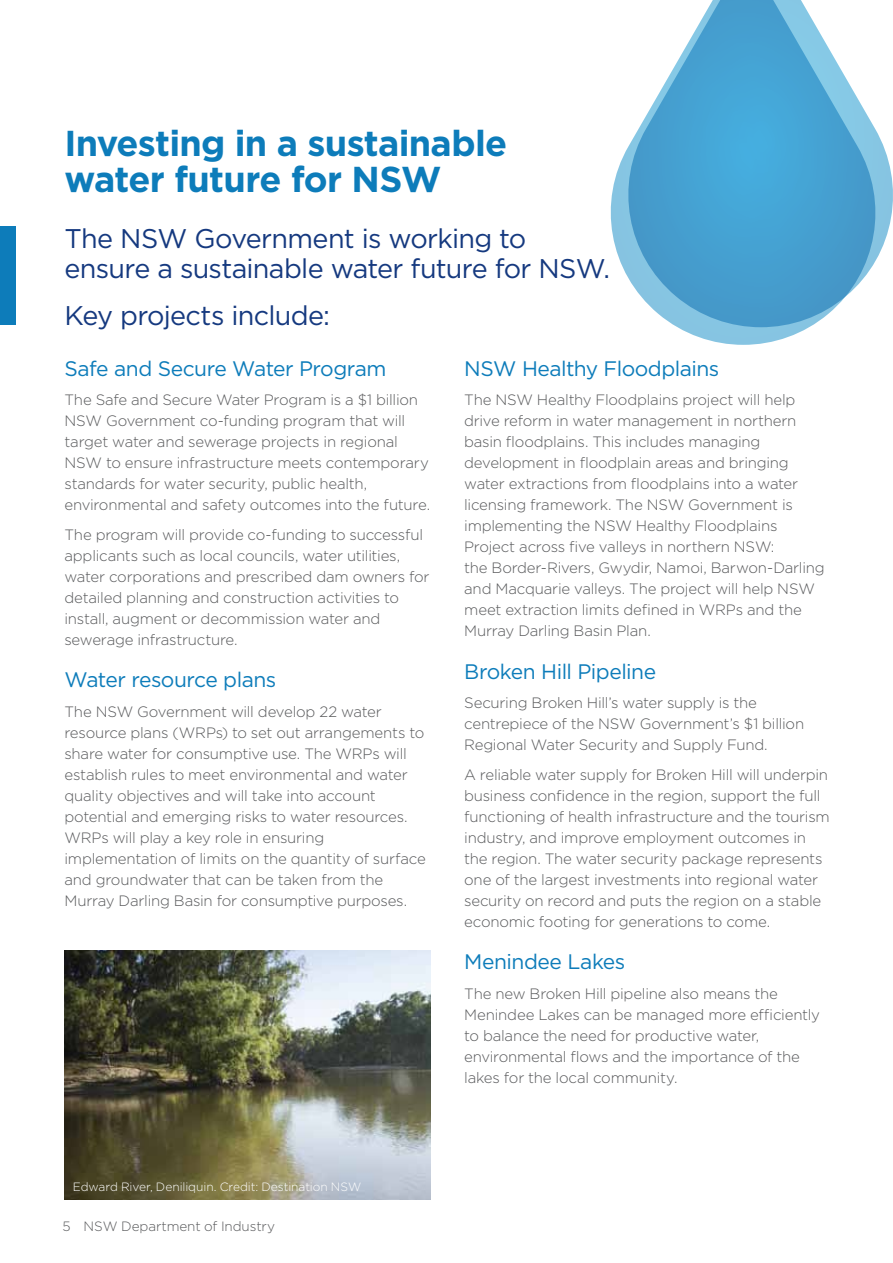
<style>
.page{position:relative;width:893px;height:1263px;background:#fff}
.page>*{position:absolute;margin:0;border:0;box-sizing:border-box;transform-origin:0 0}
.t1{font:700 36px/36px "Gotham";letter-spacing:-.02em;color:#0d7cba}
.t2{font:27px/30px "Gotham";letter-spacing:-.025em;color:#15397f}
.t3{font:21px "Gotham";letter-spacing:-.025em;color:#0d7cba}
.t4{font:300 15px/21px "Gotham";letter-spacing:-.015em;color:#58595b}
.t5{font:300 13.5px "Gotham";letter-spacing:-.005em;color:#58595b}
.t6{font:300 12px "Gotham";letter-spacing:-.01em;color:#fff}
</style>
<div class="page">
<img style="left:64px;top:950px;width:366px;height:249px">
<div style="left:0;top:226px;width:16px;height:99px;background:#0d7cba"></div>
<svg style="left:877px;top:132px;width:16px;height:126px"></svg>
<svg style="left:610px;top:0;width:267px;height:345px"></svg>
<h1 class="t1" style="left:64px;top:125px;width:444px">Investing in a sustainable water future for NSW</h1>
<h2 class="t2" style="left:64px;top:223px;width:547px">The NSW Government is working to ensure a sustainable water future for NSW.</h2>
<h2 class="t2" style="left:64px;top:300px;width:267px">Key projects include:</h2>
<h3 class="t3" style="left:64px;top:355px;width:323px">Safe and Secure Water Program</h3>
<p class="t4" style="left:64px;top:389px;width:367px">The Safe and Secure Water Program is a $1 billion NSW Government co-funding program that will target water and sewerage projects in regional NSW to ensure infrastructure meets contemporary standards for water security, public health, environmental and safety outcomes into the future.</p>
<p class="t4" style="left:64px;top:524px;width:367px">The program will provide co-funding to successful applicants such as local councils, water utilities, water corporations and prescribed dam owners for detailed planning and construction activities to install, augment or decommission water and sewerage infrastructure.</p>
<h3 class="t3" style="left:64px;top:666px;width:213px">Water resource plans</h3>
<p class="t4" style="left:64px;top:701px;width:363px">The NSW Government will develop 22 water resource plans (WRPs) to set out arrangements to share water for consumptive use. The WRPs will establish rules to meet environmental and water quality objectives and will take into account potential and emerging risks to water resources.<br>WRPs will play a key role in ensuring implementation of limits on the quantity of surface and groundwater that can be taken from the Murray Darling Basin for consumptive purposes.</p>
<h3 class="t3" style="left:464px;top:355px;width:257px">NSW Healthy Floodplains</h3>
<p class="t4" style="left:464px;top:389px;width:362px">The NSW Healthy Floodplains project will help drive reform in water management in northern basin floodplains. This includes managing development in floodplain areas and bringing water extractions from floodplains into a water licensing framework. The NSW Government is implementing the NSW Healthy Floodplains Project across five valleys in northern NSW:<br>the Border-Rivers, Gwydir, Namoi, Barwon-Darling and Macquarie valleys. The project will help NSW meet extraction limits defined in WRPs and the Murray Darling Basin Plan.</p>
<h3 class="t3" style="left:464px;top:658px;width:194px">Broken Hill Pipeline</h3>
<p class="t4" style="left:464px;top:692px;width:341px">Securing Broken Hill’s water supply is the centrepiece of the NSW Government’s $1 billion<br>Regional Water Security and Supply Fund.</p>
<p class="t4" style="left:464px;top:764px;width:367px">A reliable water supply for Broken Hill will underpin business confidence in the region, support the full functioning of health infrastructure and the tourism industry, and improve employment outcomes in the region. The water security package represents one of the largest investments into regional water security on record and puts the region on a stable economic footing for generations to come.</p>
<h3 class="t3" style="left:464px;top:948px;width:163px">Menindee Lakes</h3>
<p class="t4" style="left:464px;top:983px;width:357px">The new Broken Hill pipeline also means the Menindee Lakes can be managed more efficiently to balance the need for productive water, environmental flows and the importance of the lakes for the local community.</p>
<p class="t6" style="left:73px;top:1179px;width:290px">Edward River, Deniliquin. Credit: Destination NSW</p>
<p class="t5" style="left:62px;top:1218px;width:214px">5 NSW Department of Industry</p>
</div>
